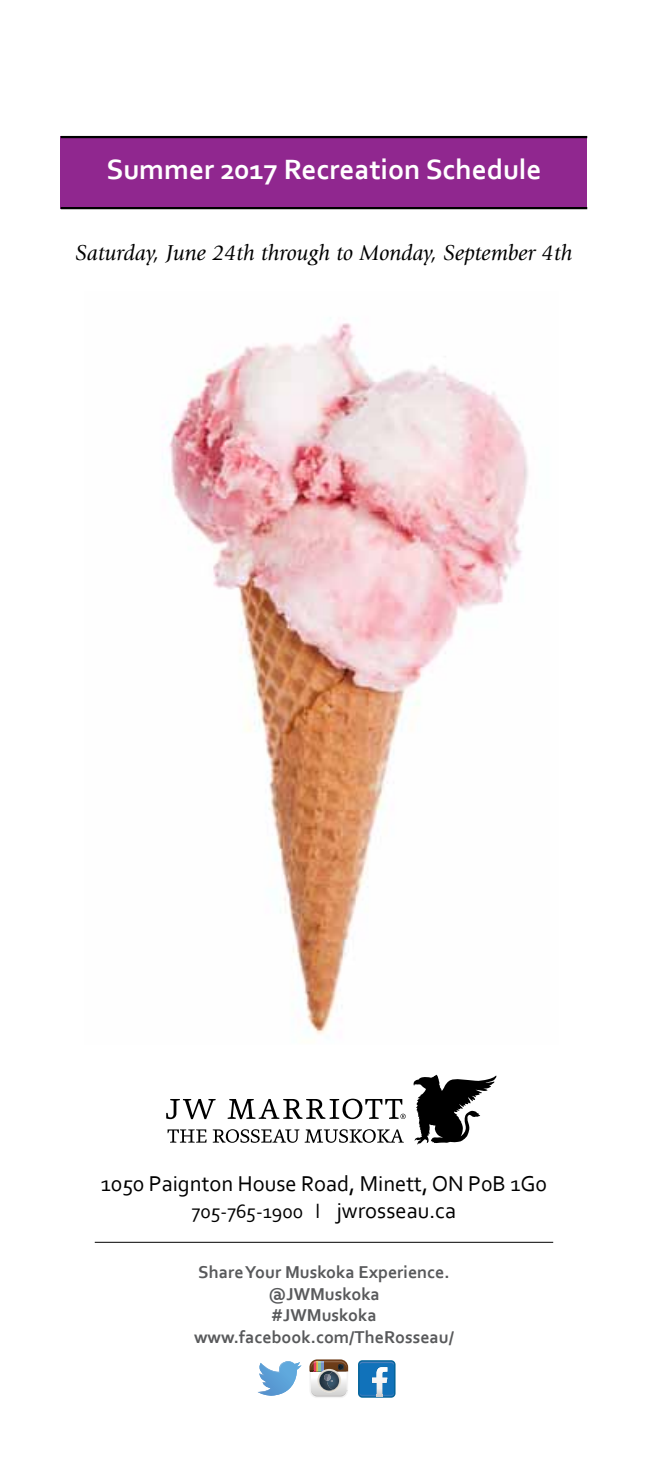
<style>
.page{position:relative;width:648px;height:1458px;background:#fff}
.page>*{position:absolute;margin:0;border:0;box-sizing:border-box;transform-origin:0 0}
.t1{font:700 29.25px "Corbel";color:#fff}
.t2{font:italic 22.5px "Giovanni";color:#000}
.t3{font:22.5px "Corbel";color:#000}
.t4{font:20.25px "Corbel";color:#000}
.t5{font:700 18px/21.6px "Corbel";color:#58595b;text-align:center}
.s1{font-size:22.5px}
</style>
<div class="page">
<div style="left:61px;top:136px;width:526px;height:72px;background:#90278f"></div>
<hr style="left:61px;top:136px;width:526px;height:2px;background:#000">
<hr style="left:61px;top:207px;width:526px;height:2px;background:#000">
<hr style="left:95px;top:1242px;width:458px;height:1px;background:#000">
<svg style="left:166px;top:1099px;width:50px;height:20px"></svg>
<svg style="left:413px;top:1075px;width:83px;height:70px"></svg>
<svg style="left:228px;top:1099px;width:178px;height:20px"></svg>
<svg style="left:168px;top:1129px;width:39px;height:14px"></svg>
<svg style="left:213px;top:1129px;width:86px;height:14px"></svg>
<svg style="left:305px;top:1129px;width:99px;height:14px"></svg>
<img style="left:162px;top:323px;width:366px;height:712px">
<svg style="left:258px;top:1361px;width:44px;height:35px"></svg>
<svg style="left:358px;top:1360px;width:38px;height:38px"></svg>
<svg style="left:360px;top:1362px;width:34px;height:35px"></svg>
<svg style="left:309px;top:1359px;width:39px;height:39px"></svg>
<h1 class="t1" style="left:106px;top:151px;width:437px">Summer 2017 Recreation Schedule</h1>
<p class="t2" style="left:76px;top:240px;width:498px">Saturday, June 24th through to Monday, September 4th</p>
<p class="t3" style="left:101px;top:1170px;width:448px">1050 Paignton House Road, Minett, ON P0B 1G0</p>
<p class="t4" style="left:192px;top:1199px;width:266px">705-765-1900 l <span class="s1">jwrosseau.ca</span></p>
<p class="t5" style="left:194px;top:1261px;width:261px">Share Your Muskoka Experience. @JWMuskoka<br>#JWMuskoka www.facebook.com/TheRosseau/</p>
</div>
